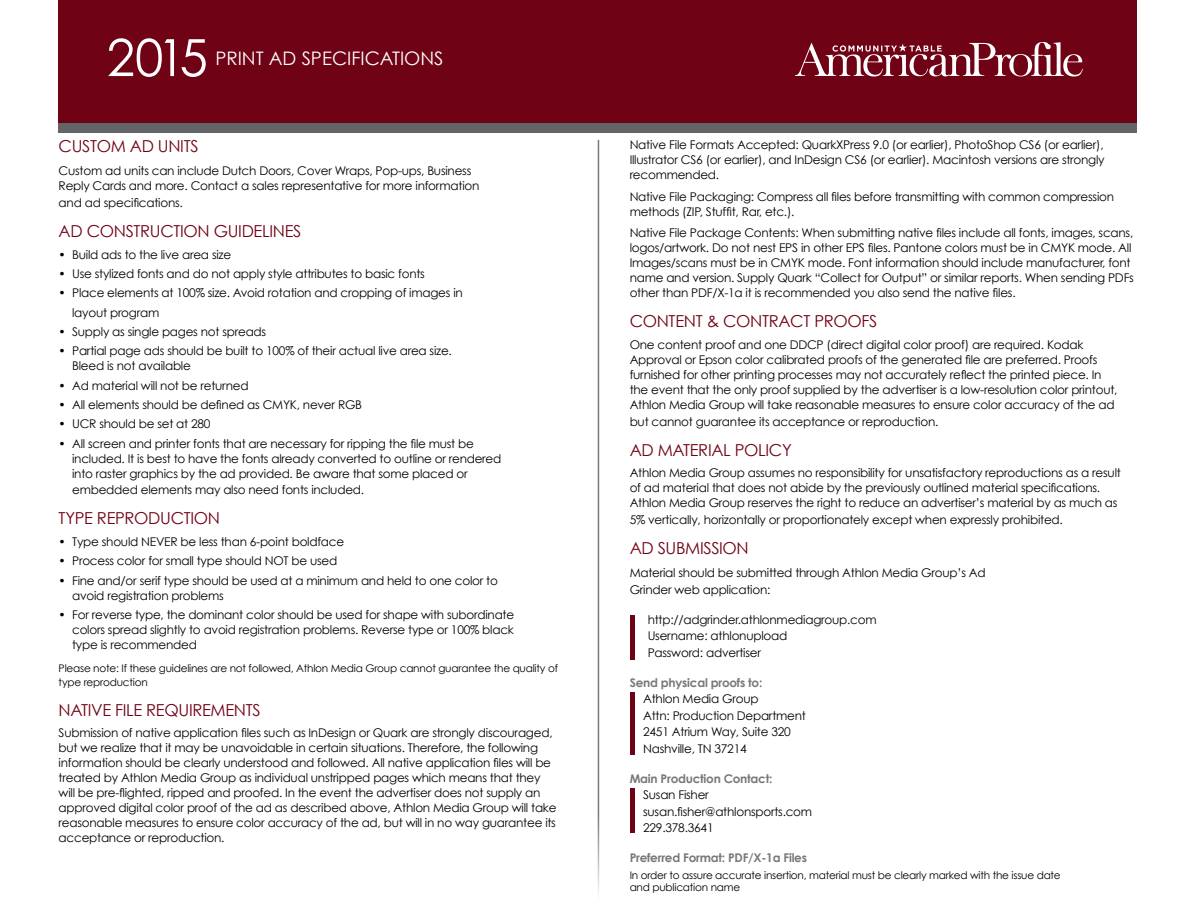
<style>
.page{position:relative;width:1188px;height:918px;background:#fff}
.page>*{position:absolute;margin:0;border:0;box-sizing:border-box;transform-origin:0 0}
.t1{font:51.3px "Century Gothic";color:#fff}
.t2{font:18.6px "Century Gothic";color:#fff}
.t3{font:16.5px "Century Gothic";letter-spacing:-.02em;color:#700215}
.t4{font:12px/15px "Century Gothic";letter-spacing:-.02em;color:#000}
.t5{font:700 12px "Century Gothic";letter-spacing:-.02em;color:#77787b}
.t6{font:10.5px/13.5px "Century Gothic";letter-spacing:-.02em;color:#000}
</style>
<div class="page">
<div style="left:58px;top:0;width:1079px;height:133px;background:#636466"></div>
<div style="left:58px;top:0;width:1079px;height:122px;background:#700215"></div>
<hr style="left:630px;top:615px;width:4px;height:44px;background:#700215">
<hr style="left:630px;top:789px;width:4px;height:44px;background:#700215">
<hr style="left:630px;top:693px;width:4px;height:62px;background:#700215">
<hr style="left:598px;top:140px;width:1px;height:778px;background:#77787b">
<svg style="left:795px;top:42px;width:288px;height:35px"></svg>
<h1 class="t1" style="left:107px;top:26px;width:103px">2015</h1>
<h2 class="t2" style="left:215px;top:47px;width:230px">PRINT AD SPECIFICATIONS</h2>
<h3 class="t3" style="left:59px;top:136px;width:141px">CUSTOM AD UNITS</h3>
<p class="t4" style="left:59px;top:163px;width:422px">Custom ad units can include Dutch Doors, Cover Wraps, Pop-ups, Business<br>Reply Cards and more. Contact a sales representative for more information</p>
<p class="t4" style="left:59px;top:195px;width:126px">and ad specifications.</p>
<h3 class="t3" style="left:59px;top:221px;width:244px">AD CONSTRUCTION GUIDELINES</h3>
<p class="t4" style="left:59px;top:247px;width:174px">• Build ads to the live area size</p>
<p class="t4" style="left:59px;top:266px;width:368px">• Use stylized fonts and do not apply style attributes to basic fonts</p>
<p class="t4" style="left:72px;top:283px;width:392px;line-height:19.4px;text-indent:-14px">• Place elements at 100% size. Avoid rotation and cropping of images in layout program</p>
<p class="t4" style="left:59px;top:324px;width:209px">• Supply as single pages not spreads</p>
<p class="t4" style="left:72px;top:343px;width:381px;text-indent:-14px">• Partial page ads should be built to 100% of their actual live area size.<br>Bleed is not available</p>
<p class="t4" style="left:59px;top:378px;width:192px">• Ad material will not be returned</p>
<p class="t4" style="left:59px;top:397px;width:305px">• All elements should be defined as CMYK, never RGB</p>
<p class="t4" style="left:59px;top:416px;width:153px">• UCR should be set at 280</p>
<p class="t4" style="left:72px;top:436px;width:431px;text-indent:-14px">• All screen and printer fonts that are necessary for ripping the file must be included. It is best to have the fonts already converted to outline or rendered into raster graphics by the ad provided. Be aware that some placed or</p>
<p class="t4" style="left:72px;top:482px;width:294px">embedded elements may also need fonts included.</p>
<h3 class="t3" style="left:59px;top:508px;width:163px">TYPE REPRODUCTION</h3>
<p class="t4" style="left:59px;top:534px;width:287px">• Type should NEVER be less than 6-point boldface</p>
<p class="t4" style="left:59px;top:553px;width:280px">• Process color for small type should NOT be used</p>
<p class="t4" style="left:72px;top:572px;width:427px;text-indent:-14px">• Fine and/or serif type should be used at a minimum and held to one color to avoid registration problems</p>
<p class="t4" style="left:72px;top:607px;width:444px;text-align:justify;text-indent:-14px">• For reverse type, the dominant color should be used for shape with subordinate colors spread slightly to avoid registration problems. Reverse type or 100% black type is recommended</p>
<p class="t6" style="left:59px;top:661px;width:501px">Please note: If these guidelines are not followed, Athlon Media Group cannot guarantee the quality of type reproduction</p>
<h3 class="t3" style="left:59px;top:700px;width:204px">NATIVE FILE REQUIREMENTS</h3>
<p class="t4" style="left:59px;top:725px;width:499px">Submission of native application files such as InDesign or Quark are strongly discouraged, but we realize that it may be unavoidable in certain situations. Therefore, the following information should be clearly understood and followed. All native application files will be treated by Athlon Media Group as individual unstripped pages which means that they will be pre-flighted, ripped and proofed. In the event the advertiser does not supply an approved digital color proof of the ad as described above, Athlon Media Group will take reasonable measures to ensure color accuracy of the ad, but will in no way guarantee its acceptance or reproduction.</p>
<p class="t4" style="left:630px;top:137px;width:477px;text-align:justify">Native File Formats Accepted: QuarkXPress 9.0 (or earlier), PhotoShop CS6 (or earlier), Illustrator CS6 (or earlier), and InDesign CS6 (or earlier). Macintosh versions are strongly recommended.</p>
<p class="t4" style="left:630px;top:189px;width:486px">Native File Packaging: Compress all files before transmitting with common compression methods (ZIP, Stuffit, Rar, etc.).</p>
<p class="t4" style="left:630px;top:225px;width:506px">Native File Package Contents: When submitting native files include all fonts, images, scans, logos/artwork. Do not nest EPS in other EPS files. Pantone colors must be in CMYK mode. All Images/scans must be in CMYK mode. Font information should include manufacturer, font name and version. Supply Quark “Collect for Output” or similar reports. When sending PDFs other than PDF/X-1a it is recommended you also send the native files.</p>
<h3 class="t3" style="left:630px;top:311px;width:249px">CONTENT &amp; CONTRACT PROOFS</h3>
<p class="t4" style="left:630px;top:337px;width:489px">One content proof and one DDCP (direct digital color proof) are required. Kodak Approval or Epson color calibrated proofs of the generated file are preferred. Proofs furnished for other printing processes may not accurately reflect the printed piece. In the event that the only proof supplied by the advertiser is a low-resolution color printout, Athlon Media Group will take reasonable measures to ensure color accuracy of the ad</p>
<p class="t4" style="left:630px;top:414px;width:310px">but cannot guarantee its acceptance or reproduction.</p>
<h3 class="t3" style="left:630px;top:440px;width:164px">AD MATERIAL POLICY</h3>
<p class="t4" style="left:630px;top:465px;width:493px">Athlon Media Group assumes no responsibility for unsatisfactory reproductions as a result of ad material that does not abide by the previously outlined material specifications.<br>Athlon Media Group reserves the right to reduce an advertiser’s material by as much as</p>
<p class="t4" style="left:630px;top:512px;width:435px">5% vertically, horizontally or proportionately except when expressly prohibited.</p>
<h3 class="t3" style="left:630px;top:538px;width:121px">AD SUBMISSION</h3>
<p class="t4" style="left:630px;top:564px;width:358px;line-height:16.5px">Material should be submitted through Athlon Media Group’s Ad<br>Grinder web application:</p>
<p class="t4" style="left:648px;top:611px;width:230px;line-height:16.5px">http://adgrinder.athlonmediagroup.com<br>Username: athlonupload<br>Password: advertiser</p>
<p class="t5" style="left:630px;top:675px;width:134px">Send physical proofs to:</p>
<p class="t4" style="left:643px;top:690px;width:164px;line-height:16.5px">Athlon Media Group<br>Attn: Production Department<br>2451 Atrium Way, Suite 320<br>Nashville, TN 37214</p>
<p class="t5" style="left:630px;top:771px;width:144px">Main Production Contact:</p>
<p class="t4" style="left:643px;top:786px;width:171px;line-height:16.5px">Susan Fisher susan.fisher@athlonsports.com<br>229.378.3641</p>
<p class="t5" style="left:630px;top:850px;width:179px">Preferred Format: PDF/X-1a Files</p>
<p class="t6" style="left:630px;top:869px;width:433px;line-height:12px">In order to assure accurate insertion, material must be clearly marked with the issue date and publication name</p>
</div>
